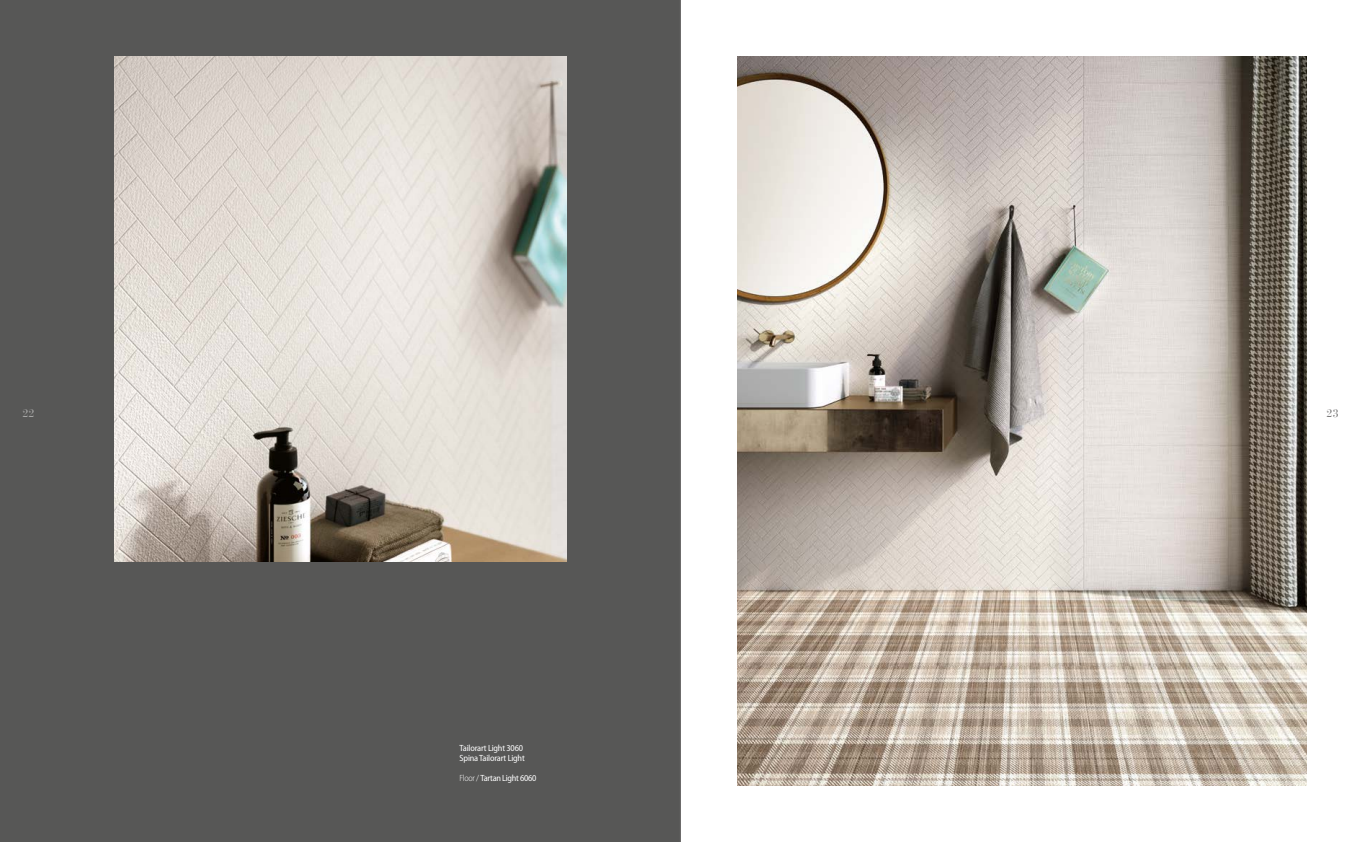
<style>
.page{position:relative;width:1361px;height:842px;background:#fff}
.page>*{position:absolute;margin:0;border:0;box-sizing:border-box;transform-origin:0 0}
.t1{font:12px "Baron MT Modern Text";color:#a7a7a6}
.t2{font:12px "Baron MT Modern Text";color:#7c7b7b}
.t3{font:semi-condensed 9px/10px "Myriad Pro";letter-spacing:-.02em;color:#fff}
.s1{font-weight:300}
</style>
<div class="page">
<div style="left:0;top:0;width:680px;height:842px;background:#575756"></div>
<img style="left:737px;top:57px;width:569px;height:728px">
<img style="left:114px;top:57px;width:452px;height:504px">
<h1 class="t1" style="left:22px;top:405px;width:13px">22</h1>
<h1 class="t2" style="left:1326px;top:405px;width:14px">23</h1>
<p class="t3" style="left:459px;top:743px;width:67px">Tailorart Light 3060<br>Spina Tailorart Light</p>
<p class="t3" style="left:459px;top:773px;width:78px"><span class="s1">Floor /</span> Tartan Light 6060</p>
</div>
